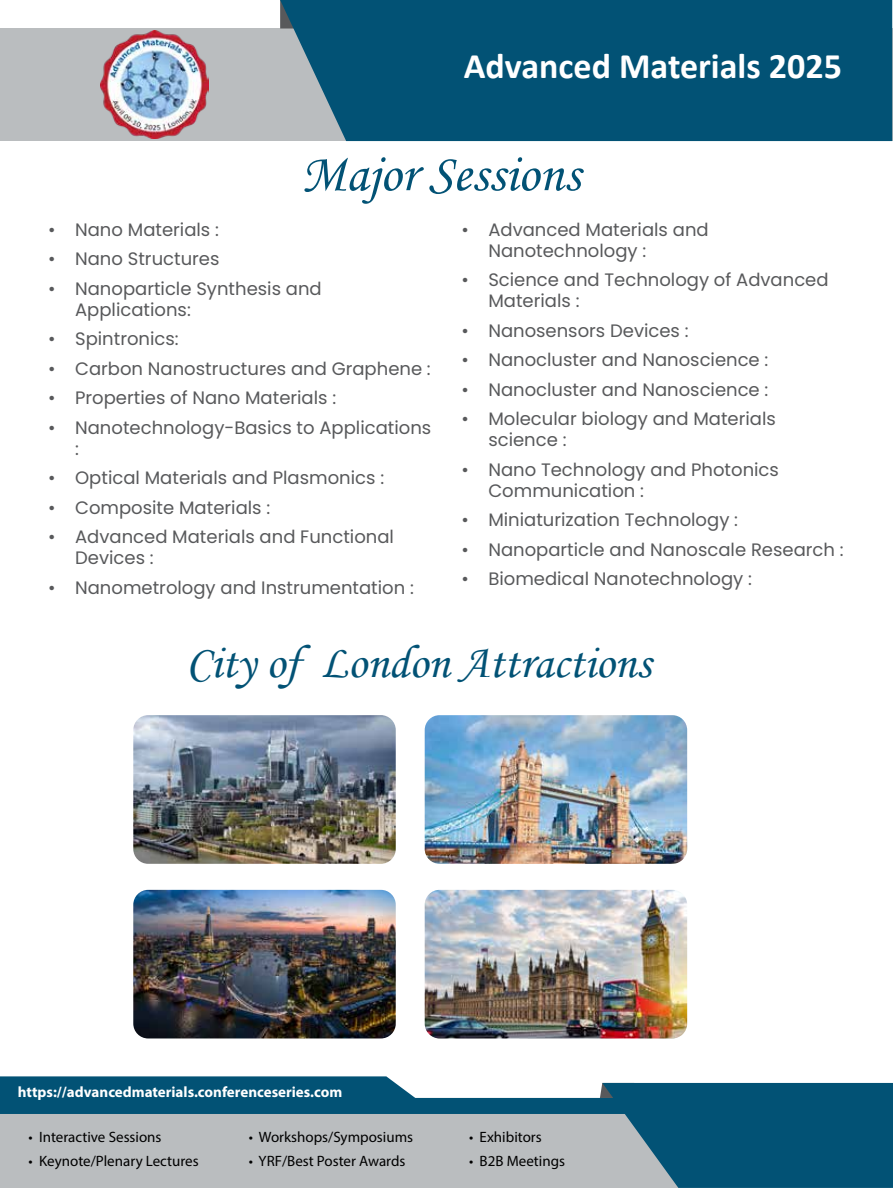
<style>
.page{position:relative;width:893px;height:1188px;background:#fff}
.page>*{position:absolute;margin:0;border:0;box-sizing:border-box;transform-origin:0 0}
.t1{font:53.1px "Monotype Corsiva";color:#025275}
.t2{font:47.1px "Monotype Corsiva";color:#025275}
.t3{font:700 36px "Calibri";color:#fff}
.t4{font:18px/21px "Poppins";color:#58595b}
.t5{font:15px "Myriad Pro";color:#000}
.t6{font:700 15px "Myriad Pro";color:#fff}
</style>
<div class="page">
<div style="left:0;top:1113px;width:598px;height:74px;background:#babdbf"></div>
<div style="left:0;top:28px;width:892px;height:113px;background:#babdbf"></div>
<div style="left:280px;top:0;width:612px;height:141px;background:#025275"></div>
<div style="left:0;top:1097px;width:760px;height:16px;background:#025275"></div>
<svg style="left:598px;top:1082px;width:295px;height:105px;background:#1c617f"></svg>
<svg style="left:0;top:1076px;width:420px;height:22px;background:#115c7d"></svg>
<img style="left:100px;top:31px;width:108px;height:108px">
<img style="left:133px;top:715px;width:263px;height:148px">
<img style="left:133px;top:889px;width:263px;height:149px">
<img style="left:425px;top:715px;width:262px;height:148px">
<img style="left:425px;top:889px;width:262px;height:149px">
<h3 class="t3" style="left:464px;top:41px;width:380px">Advanced Materials 2025</h3>
<h1 class="t1" style="left:301px;top:142px;width:280px">Major Sessions</h1>
<p class="t4" style="left:48px;top:219px;width:172px">• Nano Materials :</p>
<p class="t4" style="left:48px;top:248px;width:173px">• Nano Structures</p>
<p class="t4" style="left:75px;top:278px;width:248px;text-indent:-27px">• Nanoparticle Synthesis and<br>Applications:</p>
<p class="t4" style="left:48px;top:328px;width:132px">• Spintronics:</p>
<p class="t4" style="left:48px;top:358px;width:384px">• Carbon Nanostructures and Graphene :</p>
<p class="t4" style="left:48px;top:387px;width:290px">• Properties of Nano Materials :</p>
<p class="t4" style="left:75px;top:417px;width:358px;text-indent:-27px">• Nanotechnology-Basics to Applications :</p>
<p class="t4" style="left:48px;top:467px;width:337px">• Optical Materials and Plasmonics :</p>
<p class="t4" style="left:48px;top:497px;width:224px">• Composite Materials :</p>
<p class="t4" style="left:75px;top:526px;width:320px;text-indent:-27px">• Advanced Materials and Functional<br>Devices :</p>
<p class="t4" style="left:48px;top:577px;width:367px">• Nanometrology and Instrumentation :</p>
<p class="t4" style="left:488px;top:219px;width:222px;text-indent:-27px">• Advanced Materials and<br>Nanotechnology :</p>
<p class="t4" style="left:488px;top:269px;width:342px;text-indent:-27px">• Science and Technology of Advanced<br>Materials :</p>
<p class="t4" style="left:461px;top:320px;width:229px">• Nanosensors Devices :</p>
<p class="t4" style="left:461px;top:349px;width:309px">• Nanocluster and Nanoscience :</p>
<p class="t4" style="left:461px;top:379px;width:309px">• Nanocluster and Nanoscience :</p>
<p class="t4" style="left:488px;top:408px;width:289px;text-indent:-27px">• Molecular biology and Materials science :</p>
<p class="t4" style="left:488px;top:459px;width:292px;text-indent:-27px">• Nano Technology and Photonics<br>Communication :</p>
<p class="t4" style="left:461px;top:509px;width:278px">• Miniaturization Technology :</p>
<p class="t4" style="left:461px;top:539px;width:384px">• Nanoparticle and Nanoscale Research :</p>
<p class="t4" style="left:461px;top:568px;width:292px">• Biomedical Nanotechnology :</p>
<h2 class="t2" style="left:186px;top:633px;width:466px">City of London Attractions</h2>
<p class="t6" style="left:18px;top:1082px;width:326px">https://advancedmaterials.conferenceseries.com</p>
<p class="t5" style="left:28px;top:1127px;width:135px">• Interactive Sessions</p>
<p class="t5" style="left:28px;top:1151px;width:172px">• Keynote/Plenary Lectures</p>
<p class="t5" style="left:249px;top:1127px;width:166px">• Workshops/Symposiums</p>
<p class="t5" style="left:249px;top:1151px;width:158px">• YRF/Best Poster Awards</p>
<p class="t5" style="left:469px;top:1127px;width:74px">• Exhibitors</p>
<p class="t5" style="left:469px;top:1151px;width:98px">• B2B Meetings</p>
</div>
